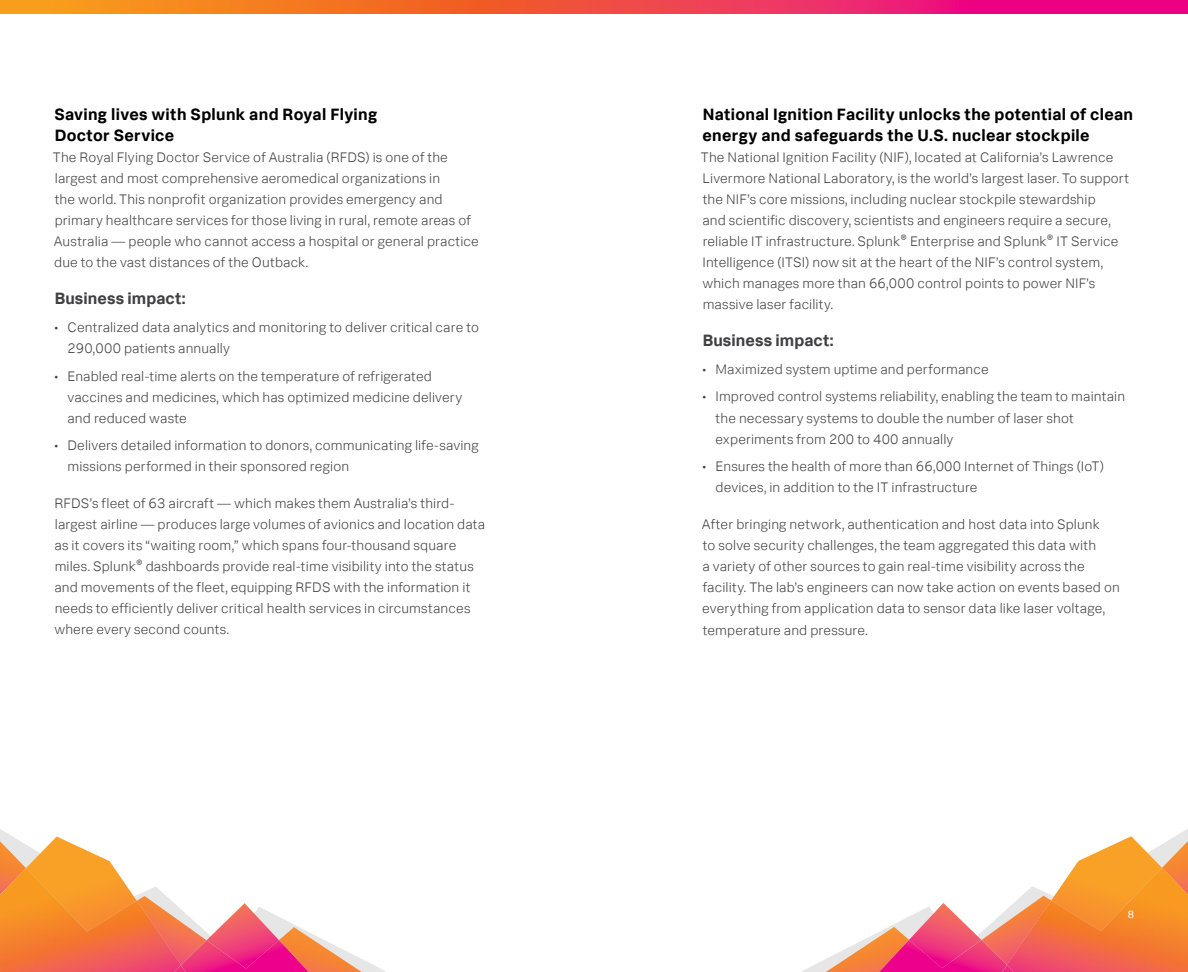
<style>
.page{position:relative;width:1188px;height:972px;background:#fff}
.page>*{position:absolute;margin:0;border:0;box-sizing:border-box;transform-origin:0 0}
.t1{font:700 16.5px/21px "Splunk Data Sans";letter-spacing:.02em;color:#000}
.t2{font:700 16.5px "Splunk Data Sans";letter-spacing:.005em;color:#414042}
.t3{font:300 13.8px/21px "Splunk Data Sans";letter-spacing:.01em;color:#414042}
.t4{font:10.5px "Splunk Data Sans";color:#fff}
</style>
<div class="page">
<img style="left:803px;top:829px;width:385px;height:143px">
<img style="left:909px;top:903px;width:68px;height:37px">
<img style="left:846px;top:940px;width:131px;height:32px">
<img style="left:1051px;top:836px;width:111px;height:32px">
<img style="left:977px;top:868px;width:211px;height:104px">
<img style="left:978px;top:965px;width:73px;height:7px">
<svg style="left:0;top:0;width:1188px;height:14px;background:#f14c48"></svg>
<img style="left:0;top:829px;width:385px;height:143px">
<img style="left:211px;top:903px;width:68px;height:37px">
<img style="left:211px;top:940px;width:131px;height:32px">
<img style="left:26px;top:837px;width:111px;height:31px">
<img style="left:0;top:868px;width:211px;height:104px">
<img style="left:137px;top:965px;width:73px;height:7px">
<p class="t1" style="left:54px;top:103px;width:324px">Saving lives with Splunk and Royal Flying<br>Doctor Service</p>
<p class="t3" style="left:53px;top:146px;width:427px">The Royal Flying Doctor Service of Australia (RFDS) is one of the largest and most comprehensive aeromedical organizations in<br>the world. This nonprofit organization provides emergency and primary healthcare services for those living in rural, remote areas of Australia — people who cannot access a hospital or general practice due to the vast distances of the Outback.</p>
<p class="t2" style="left:55px;top:288px;width:132px">Business impact:</p>
<p class="t3" style="left:68px;top:316px;width:413px;text-indent:-14px">• Centralized data analytics and monitoring to deliver critical care to<br>290,000 patients annually</p>
<p class="t3" style="left:68px;top:365px;width:396px;text-indent:-14px">• Enabled real-time alerts on the temperature of refrigerated vaccines and medicines, which has optimized medicine delivery and reduced waste</p>
<p class="t3" style="left:68px;top:435px;width:413px;text-indent:-14px">• Delivers detailed information to donors, communicating life-saving missions performed in their sponsored region</p>
<p class="t3" style="left:54px;top:493px;width:433px">RFDS’s fleet of 63 aircraft — which makes them Australia’s third&shy;largest airline — produces large volumes of avionics and location data as it covers its “waiting room,” which spans four-thousand square miles. Splunk<sup>®</sup> dashboards provide real-time visibility into the status and movements of the fleet, equipping RFDS with the information it needs to efficiently deliver critical health services in circumstances where every second counts.</p>
<p class="t1" style="left:703px;top:103px;width:432px">National Ignition Facility unlocks the potential of clean energy and safeguards the U.S. nuclear stockpile</p>
<p class="t3" style="left:701px;top:146px;width:430px">The National Ignition Facility (NIF), located at California’s Lawrence Livermore National Laboratory, is the world’s largest laser. To support the NIF’s core missions, including nuclear stockpile stewardship<br>and scientific discovery, scientists and engineers require a secure, reliable IT infrastructure. Splunk<sup>®</sup> Enterprise and Splunk<sup>®</sup> IT Service Intelligence (ITSI) now sit at the heart of the NIF’s control system, which manages more than 66,000 control points to power NIF’s massive laser facility.</p>
<p class="t2" style="left:703px;top:330px;width:132px">Business impact:</p>
<p class="t3" style="left:702px;top:358px;width:288px">• Maximized system uptime and performance</p>
<p class="t3" style="left:716px;top:386px;width:411px;text-indent:-14px">• Improved control systems reliability, enabling the team to maintain the necessary systems to double the number of laser shot experiments from 200 to 400 annually</p>
<p class="t3" style="left:716px;top:456px;width:390px;text-indent:-14px">• Ensures the health of more than 66,000 Internet of Things (IoT) devices, in addition to the IT infrastructure</p>
<p class="t3" style="left:702px;top:514px;width:419px">After bringing network, authentication and host data into Splunk<br>to solve security challenges, the team aggregated this data with<br>a variety of other sources to gain real-time visibility across the facility. The lab’s engineers can now take action on events based on everything from application data to sensor data like laser voltage, temperature and pressure.</p>
<p class="t4" style="left:1128px;top:908px;width:8px">8</p>
</div>
